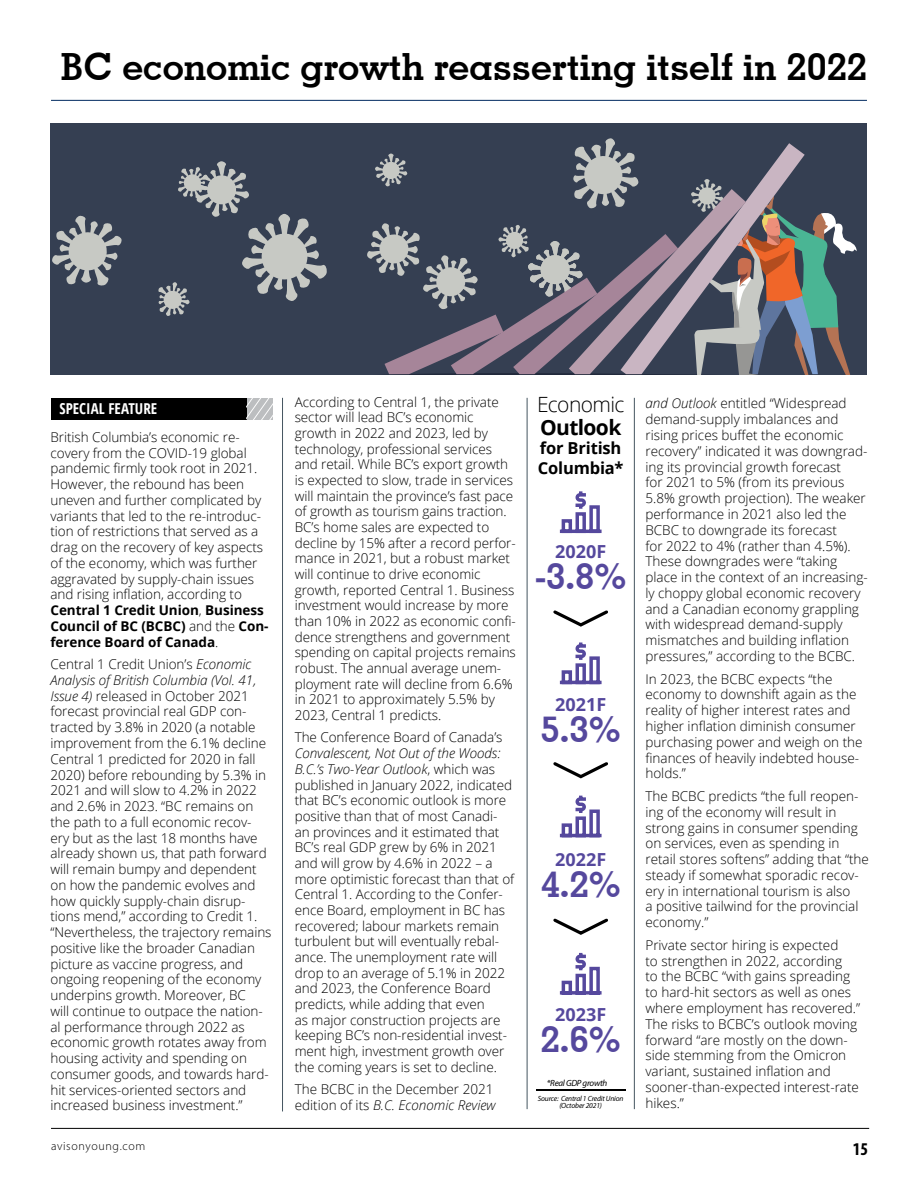
<style>
.page{position:relative;width:918px;height:1188px;background:#fff}
.page>*{position:absolute;margin:0;border:0;box-sizing:border-box;transform-origin:0 0}
.t1{font:700 37.5px "Geometric Slab 703 BT";color:#000}
.t2{font:700 36.15px "Geometric Slab 703 BT";color:#55489d}
.t3{font:300 21px "Open Sans";letter-spacing:-.03em;color:#000}
.t4{font:700 21px "Open Sans";letter-spacing:-.03em;color:#000}
.t5{font:700 18px "Open Sans";color:#55489d}
.t6{font:700 condensed 18px "Myriad Pro";color:#000}
.t7{font:700 16.5px/19.5px "Open Sans";letter-spacing:-.01em;color:#000}
.t8{font:700 15px "Open Sans Condensed";color:#fff}
.t9{font:300 13.5px/15.8px "Open Sans";letter-spacing:-.005em;color:#000}
.t10{font:300 12px "Myriad Pro";letter-spacing:.055em;color:#000}
.t11{font:italic 9px "Myriad Pro";letter-spacing:-.03em;color:#000}
.t12{font:italic 7.5px/7.5px "Myriad Pro";letter-spacing:-.02em;color:#000;text-align:center}
.s1{font-weight:700}
.s2{font-style:italic}
</style>
<div class="page">
<hr style="left:51px;top:1128px;width:818px;height:1px;background:#000">
<hr style="left:51px;top:100px;width:816px;height:1px;background:#002b60">
<div style="left:51px;top:398px;width:222px;height:21px;background:#000"></div>
<svg style="left:247px;top:398px;width:26px;height:21px"></svg>
<hr style="left:282px;top:398px;width:1px;height:713px;background:#455560">
<hr style="left:527px;top:398px;width:1px;height:711px;background:#455560">
<hr style="left:634px;top:398px;width:1px;height:711px;background:#455560">
<div style="left:50px;top:123px;width:817px;height:251px;background:#353f52"></div>
<svg style="left:52px;top:215px;width:70px;height:71px"></svg>
<svg style="left:158px;top:138px;width:699px;height:236px"></svg>
<hr style="left:536px;top:1089px;width:89px;height:2px;background:#000">
<svg style="left:553px;top:762px;width:55px;height:17px"></svg>
<svg style="left:553px;top:918px;width:55px;height:17px"></svg>
<svg style="left:553px;top:610px;width:55px;height:17px"></svg>
<svg style="left:559px;top:491px;width:43px;height:43px"></svg>
<svg style="left:559px;top:642px;width:43px;height:43px"></svg>
<svg style="left:559px;top:795px;width:43px;height:43px"></svg>
<svg style="left:559px;top:952px;width:43px;height:43px"></svg>
<h1 class="t1" style="left:61px;top:43px;width:807px">BC economic growth reasserting itself in 2022</h1>
<p class="t8" style="left:60px;top:398px;width:99px">SPECIAL FEATURE</p>
<p class="t9" style="left:50px;top:429px;width:220px">British Columbia’s economic re&shy;covery from the COVID-19 global pandemic firmly took root in 2021.<br>However, the rebound has been uneven and further complicated by variants that led to the re-introduc&shy;tion of restrictions that served as a drag on the recovery of key aspects of the economy, which was further aggravated by supply-chain issues and rising inflation, according to <span class="s1">Central 1 Credit Union</span>, <span class="s1">Business Council of BC (BCBC)</span> and the <span class="s1">Con&shy;ference Board of Canada</span>.</p>
<p class="t9" style="left:50px;top:656px;width:223px">Central 1 Credit Union’s <span class="s2">Economic Analysis of British Columbia (Vol. 41, Issue 4)</span> released in October 2021 forecast provincial real GDP con&shy;tracted by 3.8% in 2020 (a notable improvement from the 6.1% decline Central 1 predicted for 2020 in fall 2020) before rebounding by 5.3% in 2021 and will slow to 4.2% in 2022 and 2.6% in 2023. “BC remains on the path to a full economic recov&shy;ery but as the last 18 months have already shown us, that path forward will remain bumpy and dependent on how the pandemic evolves and how quickly supply-chain disrup&shy;tions mend,” according to Credit 1. “Nevertheless, the trajectory remains positive like the broader Canadian picture as vaccine progress, and ongoing reopening of the economy underpins growth. Moreover, BC<br>will continue to outpace the nation&shy;al performance through 2022 as economic growth rotates away from housing activity and spending on consumer goods, and towards hard&shy;hit services-oriented sectors and increased business investment.”</p>
<p class="t9" style="left:295px;top:394px;width:223px">According to Central 1, the private sector will lead BC’s economic growth in 2022 and 2023, led by technology, professional services and retail. While BC’s export growth is expected to slow, trade in services will maintain the province’s fast pace of growth as tourism gains traction.<br>BC’s home sales are expected to decline by 15% after a record perfor&shy;mance in 2021, but a robust market will continue to drive economic growth, reported Central 1. Business investment would increase by more than 10% in 2022 as economic confi&shy;dence strengthens and government spending on capital projects remains robust. The annual average unem&shy;ployment rate will decline from 6.6% in 2021 to approximately 5.5% by 2023, Central 1 predicts.</p>
<p class="t9" style="left:295px;top:729px;width:209px">The Conference Board of Canada’s</p>
<p class="t9" style="left:295px;top:745px;width:221px"><span class="s2">Convalescent, Not Out of the Woods:<br>B.C.’s Two-Year Outlook</span>, which was published in January 2022, indicated that BC’s economic outlook is more positive than that of most Canadi&shy;an provinces and it estimated that BC’s real GDP grew by 6% in 2021 and will grow by 4.6% in 2022 – a more optimistic forecast than that of Central 1. According to the Confer&shy;ence Board, employment in BC has recovered; labour markets remain turbulent but will eventually rebal&shy;ance. The unemployment rate will drop to an average of 5.1% in 2022 and 2023, the Conference Board predicts, while adding that even<br>as major construction projects are keeping BC’s non-residential invest&shy;ment high, investment growth over the coming years is set to decline.</p>
<p class="t9" style="left:295px;top:1081px;width:203px">The BCBC in the December 2021 edition of its <span class="s2">B.C. Economic Review</span></p>
<h3 class="t3" style="left:537px;top:390px;width:89px">Economic</h3>
<h3 class="t4" style="left:540px;top:412px;width:83px">Outlook</h3>
<p class="t7" style="left:538px;top:438px;width:87px">for British<br>Columbia*</p>
<h3 class="t5" style="left:555px;top:539px;width:52px">2020F</h3>
<h2 class="t2" style="left:535px;top:554px;width:93px">-3.8%</h2>
<h3 class="t5" style="left:555px;top:692px;width:52px">2021F</h3>
<h2 class="t2" style="left:541px;top:707px;width:82px">5.3%</h2>
<h3 class="t5" style="left:555px;top:847px;width:52px">2022F</h3>
<h2 class="t2" style="left:541px;top:862px;width:82px">4.2%</h2>
<h3 class="t5" style="left:555px;top:1002px;width:52px">2023F</h3>
<h2 class="t2" style="left:541px;top:1017px;width:82px">2.6%</h2>
<p class="t11" style="left:547px;top:1077px;width:62px">*Real GDP growth</p>
<p class="t12" style="left:538px;top:1095px;width:87px">Source: Central 1 Credit Union (October 2021)</p>
<p class="t9" style="left:645px;top:395px;width:224px"><span class="s2">and Outlook</span> entitled “Widespread demand-supply imbalances and rising prices buffet the economic recovery” indicated it was downgrad&shy;ing its provincial growth forecast<br>for 2021 to 5% (from its previous 5.8% growth projection). The weaker performance in 2021 also led the BCBC to downgrade its forecast<br>for 2022 to 4% (rather than 4.5%).<br>These downgrades were “taking place in the context of an increasing&shy;ly choppy global economic recovery and a Canadian economy grappling with widespread demand-supply mismatches and building inflation pressures,” according to the BCBC.</p>
<p class="t9" style="left:645px;top:670px;width:219px">In 2023, the BCBC expects “the economy to downshift again as the reality of higher interest rates and higher inflation diminish consumer purchasing power and weigh on the finances of heavily indebted house&shy;holds.”</p>
<p class="t9" style="left:645px;top:788px;width:225px">The BCBC predicts “the full reopen&shy;ing of the economy will result in strong gains in consumer spending on services, even as spending in retail stores softens” adding that “the steady if somewhat sporadic recov&shy;ery in international tourism is also<br>a positive tailwind for the provincial economy.”</p>
<p class="t9" style="left:645px;top:937px;width:216px">Private sector hiring is expected<br>to strengthen in 2022, according<br>to the BCBC “with gains spreading to hard-hit sectors as well as ones where employment has recovered.”<br>The risks to BCBC’s outlook moving forward “are mostly on the down&shy;side stemming from the Omicron variant, sustained inflation and sooner-than-expected interest-rate hikes.”</p>
<p class="t10" style="left:51px;top:1139px;width:96px">avisonyoung.com</p>
<h3 class="t6" style="left:853px;top:1137px;width:17px">15</h3>
</div>
